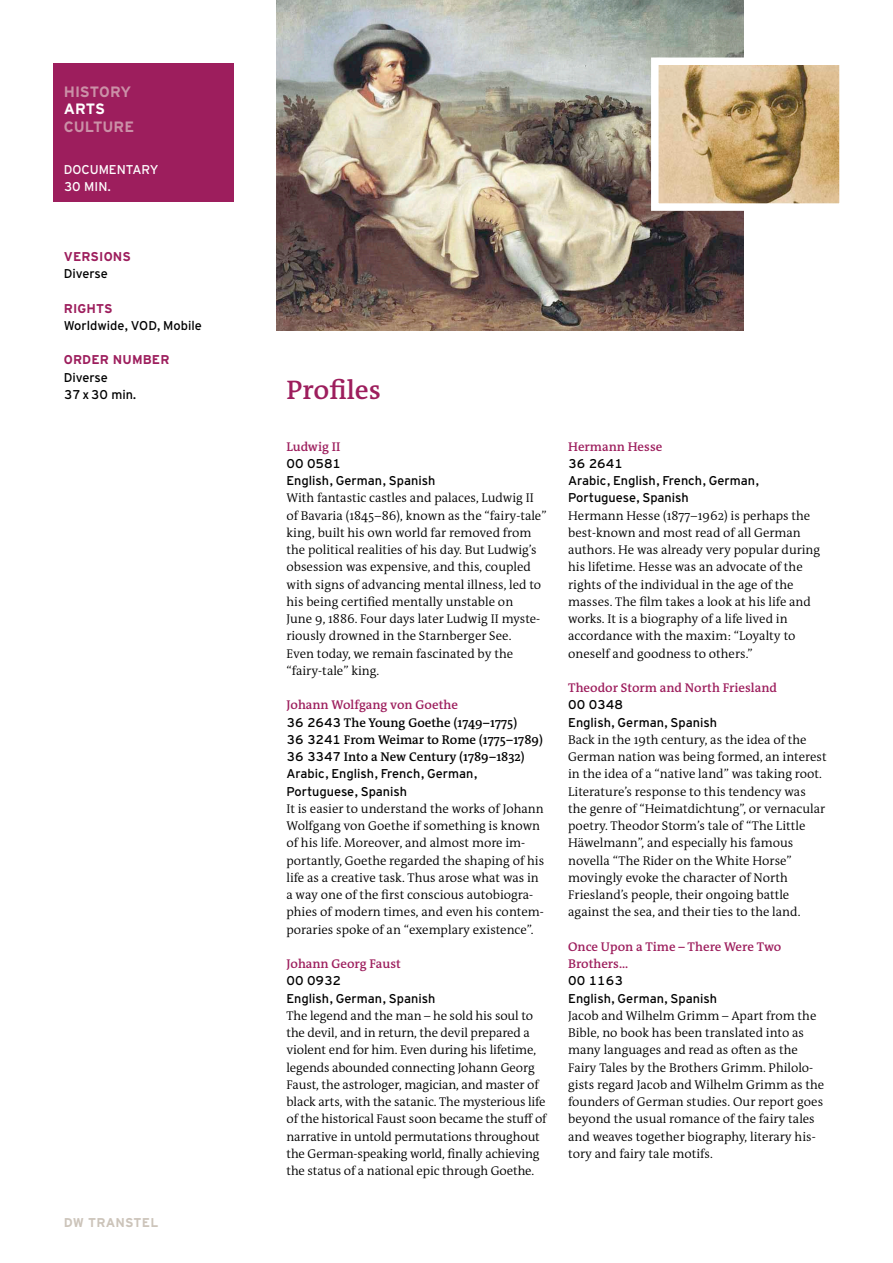
<style>
.page{position:relative;width:893px;height:1263px;background:#fff}
.page>*{position:absolute;margin:0;border:0;box-sizing:border-box;transform-origin:0 0}
.t1{font:600 27px "DW The Antiqua B W6";color:#9d1e5d}
.t2{font:700 15px "Interstate DW";color:#cb90a7}
.t3{font:700 15px "Interstate DW";color:#fff}
.t4{font:300 12.75px/17.2px "DW The Antiqua B W4";color:#000}
.t5{font:12.75px/17.2px "Interstate DW Line";color:#000}
.t6{font:600 12.75px/17.2px "DW The Antiqua B W6";color:#000}
.t7{font:600 12.75px/17.2px "DW The Antiqua B W6";color:#9d1e5d}
.t8{font:700 12.75px "Interstate DW";letter-spacing:.01em;color:#9d1e5d}
.t9{font:12.75px/17.2px "Interstate DW Line";color:#fff}
.t10{font:700 12.75px "Interstate DW Line";letter-spacing:.02em;color:#ccc4ba}
.s1{color:#9d1e5d}
.s2{font-family:"Interstate DW Line";font-weight:400}
</style>
<div class="page">
<div style="left:53px;top:64px;width:181px;height:138px;background:#9d1e5d"></div>
<img style="left:276px;top:0;width:468px;height:331px">
<svg style="left:647px;top:54px;width:193px;height:161px;background:#cab28c"></svg>
<p class="t2" style="left:64px;top:83px;width:69px">HISTORY</p>
<p class="t3" style="left:64px;top:101px;width:43px">ARTS</p>
<p class="t2" style="left:64px;top:118px;width:72px">CULTURE</p>
<p class="t9" style="left:64px;top:161px;width:96px">DOCUMENTARY<br>30 MIN.</p>
<p class="t8" style="left:64px;top:249px;width:69px">VERSIONS</p>
<p class="t5" style="left:64px;top:265px;width:46px">Diverse</p>
<p class="t8" style="left:64px;top:301px;width:50px">RIGHTS</p>
<p class="t5" style="left:64px;top:317px;width:140px">Worldwide, VOD, Mobile</p>
<p class="t8" style="left:64px;top:353px;width:107px">ORDER NUMBER</p>
<p class="t5" style="left:64px;top:368px;width:74px">Diverse<br>37x30 min.</p>
<h1 class="t1" style="left:286px;top:372px;width:96px">Profiles</h1>
<p class="t10" style="left:64px;top:1215px;width:96px">DW TRANSTEL</p>
<p class="t7" style="left:286px;top:438px;width:56px">Ludwig II</p>
<p class="t5" style="left:286px;top:455px;width:150px">00 0581<br>English, German, Spanish</p>
<p class="t4" style="left:286px;top:489px;width:262px">With fantastic castles and palaces, Ludwig II of Bavaria (1845–86), known as the “fairy-tale” king, built his own world far removed from the political realities of his day. But Ludwig’s obsession was expensive, and this, coupled with signs of advancing mental illness, led to his being certified mentally unstable on<br>June 9, 1886. Four days later Ludwig II myste&shy;riously drowned in the Starnberger See.<br>Even today, we remain fascinated by the “fairy-tale” king.</p>
<p class="t6" style="left:286px;top:696px;width:258px"><span class="s1">Johann Wolfgang von Goethe<br></span><span class="s2">36 2643</span> The Young Goethe (1749–1775)<br><span class="s2">36 3241</span> From Weimar to Rome (1775–1789)<br><span class="s2">36 3347</span> Into a New Century (1789–1832)</p>
<p class="t5" style="left:286px;top:765px;width:192px">Arabic, English, French, German,<br>Portuguese, Spanish</p>
<p class="t4" style="left:286px;top:800px;width:259px">It is easier to understand the works of Johann Wolfgang von Goethe if something is known of his life. Moreover, and almost more im&shy;portantly, Goethe regarded the shaping of his life as a creative task. Thus arose what was in a way one of the first conscious autobiogra&shy;phies of modern times, and even his contem&shy;poraries spoke of an “exemplary existence”.</p>
<p class="t7" style="left:286px;top:955px;width:116px">Johann Georg Faust</p>
<p class="t5" style="left:286px;top:972px;width:150px">00 0932<br>English, German, Spanish</p>
<p class="t4" style="left:286px;top:1007px;width:262px">The legend and the man – he sold his soul to the devil, and in return, the devil prepared a violent end for him. Even during his lifetime, legends abounded connecting Johann Georg Faust, the astrologer, magician, and master of black arts, with the satanic. The mysterious life of the historical Faust soon became the stuff of narrative in untold permutations throughout the German-speaking world, finally achieving the status of a national epic through Goethe.</p>
<p class="t7" style="left:568px;top:438px;width:96px">Hermann Hesse</p>
<p class="t5" style="left:568px;top:455px;width:192px">36 2641<br>Arabic, English, French, German,<br>Portuguese, Spanish</p>
<p class="t4" style="left:568px;top:507px;width:254px">Hermann Hesse (1877–1962) is perhaps the best-known and most read of all German authors. He was already very popular during his lifetime. Hesse was an advocate of the rights of the individual in the age of the masses. The film takes a look at his life and works. It is a biography of a life lived in accordance with the maxim: “Loyalty to oneself and goodness to others.”</p>
<p class="t7" style="left:568px;top:679px;width:210px">Theodor Storm and North Friesland</p>
<p class="t5" style="left:568px;top:696px;width:150px">00 0348<br>English, German, Spanish</p>
<p class="t4" style="left:568px;top:731px;width:260px">Back in the 19th century, as the idea of the German nation was being formed, an interest in the idea of a “native land” was taking root.<br>Literature’s response to this tendency was the genre of “Heimatdichtung”, or vernacular poetry. Theodor Storm’s tale of “The Little Häwelmann”, and especially his famous novella “The Rider on the White Horse” movingly evoke the character of North Friesland’s people, their ongoing battle against the sea, and their ties to the land.</p>
<p class="t7" style="left:568px;top:938px;width:215px">Once Upon a Time – There Were Two<br>Brothers…</p>
<p class="t5" style="left:568px;top:972px;width:150px">00 1163<br>English, German, Spanish</p>
<p class="t4" style="left:568px;top:1007px;width:258px">Jacob and Wilhelm Grimm – Apart from the Bible, no book has been translated into as many languages and read as often as the Fairy Tales by the Brothers Grimm. Philolo&shy;gists regard Jacob and Wilhelm Grimm as the founders of German studies. Our report goes beyond the usual romance of the fairy tales and weaves together biography, literary his&shy;tory and fairy tale motifs.</p>
</div>
